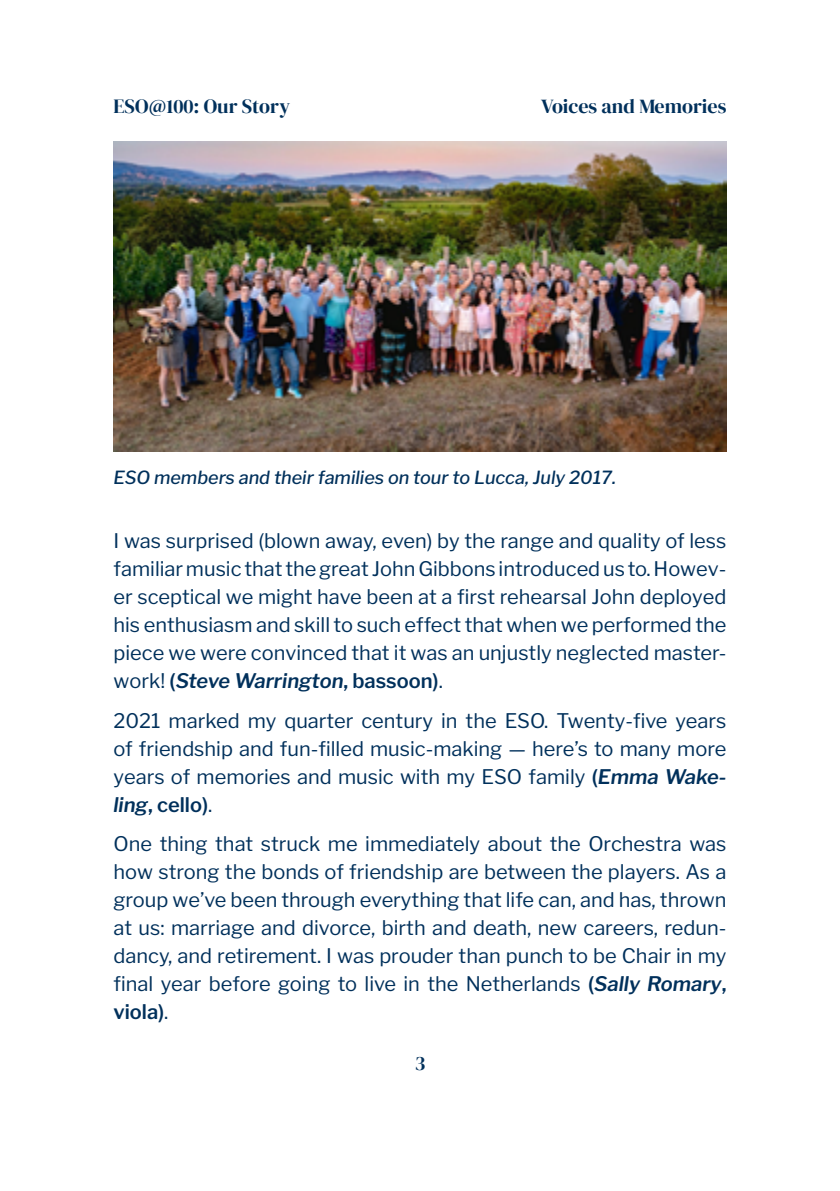
<style>
.page{position:relative;width:840px;height:1191px;background:#fff}
.page>*{position:absolute;margin:0;border:0;box-sizing:border-box;transform-origin:0 0}
.t1{font:20px/28px "Libre Franklin";color:#00305b;text-align:justify}
.t2{font:20px "DM Serif Display";color:#00305b}
.t3{font:italic 100 18px "Libre Franklin";color:#00305b}
.s1{font-weight:600}
.s2{font-weight:100;font-style:italic}
</style>
<div class="page">
<img style="left:113px;top:142px;width:613px;height:310px">
<p class="t2" style="left:113px;top:95px;width:178px">ESO@100: Our Story</p>
<p class="t2" style="left:541px;top:95px;width:187px">Voices and Memories</p>
<p class="t3" style="left:113px;top:463px;width:504px">ESO members and their families on tour to Lucca, July 2017.</p>
<p class="t1" style="left:113px;top:527px;width:614px">I was surprised (blown away, even) by the range and quality of less familiar music that the great John Gibbons introduced us to. Howev&shy;er sceptical we might have been at a first rehearsal John deployed his enthusiasm and skill to such effect that when we performed the piece we were convinced that it was an unjustly neglected master&shy;work! <span class="s1">(</span><span class="s2">Steve Warrington</span><span class="s1">, bassoon)</span>.</p>
<p class="t1" style="left:113px;top:706px;width:614px">2021 marked my quarter century in the ESO. Twenty-five years of friendship and fun-filled music-making — here’s to many more years of memories and music with my ESO family <span class="s1">(</span><span class="s2">Emma Wake&shy;ling</span><span class="s1">, cello)</span>.</p>
<p class="t1" style="left:113px;top:829px;width:614px">One thing that struck me immediately about the Orchestra was how strong the bonds of friendship are between the players. As a group we’ve been through everything that life can, and has, thrown at us: marriage and divorce, birth and death, new careers, redun&shy;dancy, and retirement. I was prouder than punch to be Chair in my final year before going to live in the Netherlands <span class="s1">(</span><span class="s2">Sally Romary</span><span class="s1">, viola)</span>.</p>
<p class="t2" style="left:414px;top:1051px;width:12px">3</p>
</div>
